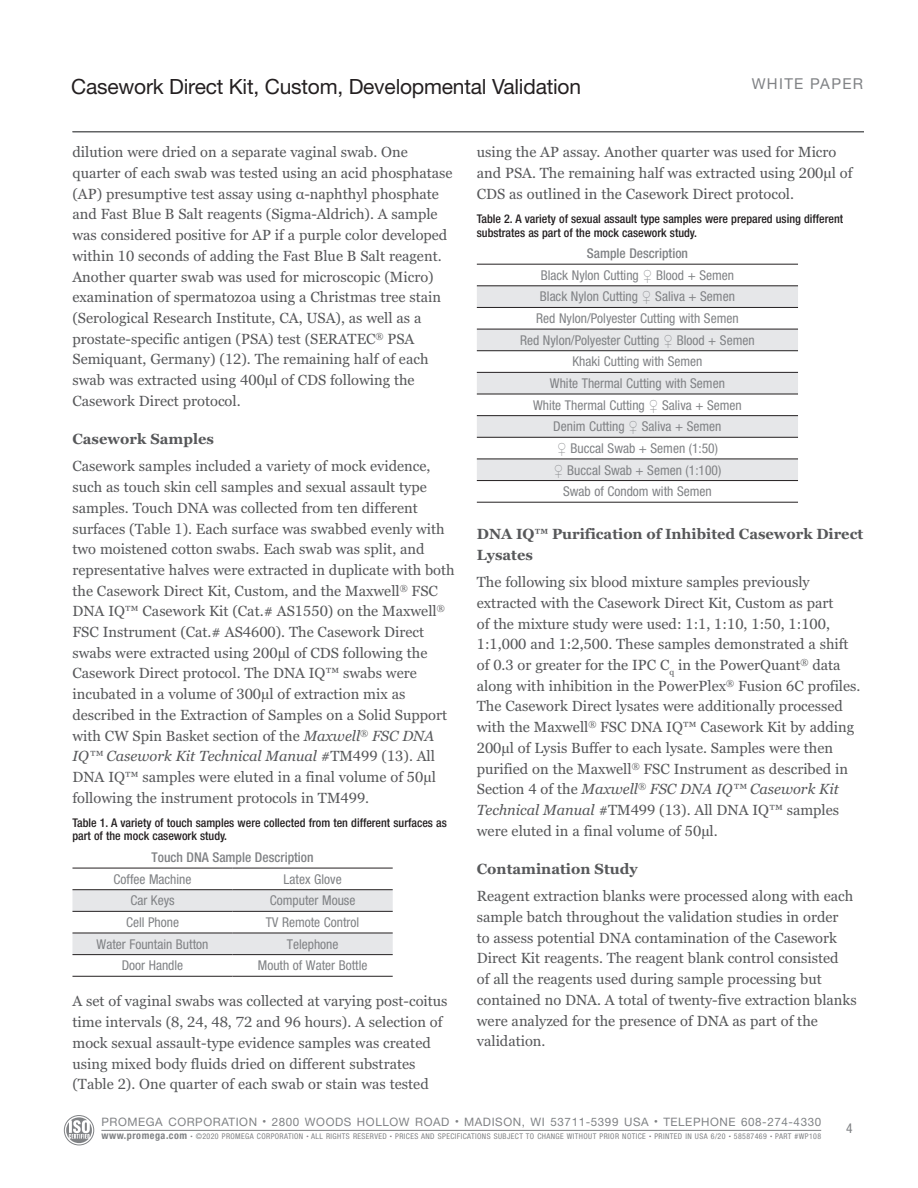
<style>
.page{position:relative;width:918px;height:1188px;background:#fff}
.page>*{position:absolute;margin:0;border:0;box-sizing:border-box;transform-origin:0 0}
.t1{font:21px "Helvetica Neue LT Std";letter-spacing:-.01em;color:#231f20}
.t2{font:15px "Helvetica Neue LT Std";letter-spacing:.09em;color:#808285}
.Body{font:14.7px/20.7px "Georgia Pro";color:#57585a}
.Sub-Subhead{font:700 14.7px/20.7px "Georgia Pro";color:#57585a}
.Page_Numbers{font:condensed 13.5px "Helvetica Neue LT Std";color:#808285}
.Page_Numbers-2{font:500 condensed 13.5px "Helvetica Neue LT Std";color:#808285}
.Figure__Table_Descri{font:500 condensed 12px/13.5px "Helvetica Neue LT Std";color:#231f20}
.t3{font:11.7px "Helvetica Neue LT Std";letter-spacing:.05em;color:#808285}
.t4{font:700 condensed 10.2px "Helvetica Neue LT Std";letter-spacing:.05em;color:#808285}
.t5{font:condensed 7.8px "Helvetica Neue LT Std";letter-spacing:.05em;color:#808285}
.s1{font-style:italic}
.s2{font-family:"Times New Roman";font-stretch:normal}
.s3{font-size:4.5px}
</style>
<div class="page">
<hr style="left:101px;top:1130px;width:720px;height:1px;background:#808285">
<div style="left:64px;top:1115px;width:30px;height:30px;border:1px solid #808285;border-radius:50%"></div>
<svg style="left:66px;top:1117px;width:26px;height:26px"></svg>
<svg style="left:72px;top:890px;width:321px;height:64px"></svg>
<hr style="left:72px;top:976px;width:161px;height:1px;background:#231f20">
<hr style="left:233px;top:976px;width:160px;height:1px;background:#231f20">
<hr style="left:72px;top:954px;width:161px;height:1px;background:#231f20">
<hr style="left:233px;top:954px;width:160px;height:1px;background:#231f20">
<hr style="left:72px;top:868px;width:161px;height:1px;background:#231f20">
<hr style="left:233px;top:868px;width:160px;height:1px;background:#231f20">
<hr style="left:72px;top:889px;width:161px;height:1px;background:#231f20">
<hr style="left:233px;top:889px;width:160px;height:1px;background:#231f20">
<hr style="left:72px;top:911px;width:161px;height:1px;background:#231f20">
<hr style="left:233px;top:911px;width:160px;height:1px;background:#231f20">
<hr style="left:72px;top:933px;width:161px;height:1px;background:#231f20">
<hr style="left:233px;top:933px;width:160px;height:1px;background:#231f20">
<svg style="left:477px;top:286px;width:321px;height:194px;fill:#e6e7e9"></svg>
<hr style="left:477px;top:372px;width:321px;height:1px;background:#231f20">
<hr style="left:477px;top:394px;width:321px;height:1px;background:#231f20">
<hr style="left:477px;top:415px;width:321px;height:1px;background:#231f20">
<hr style="left:477px;top:437px;width:321px;height:1px;background:#231f20">
<hr style="left:477px;top:459px;width:321px;height:1px;background:#231f20">
<hr style="left:477px;top:480px;width:321px;height:1px;background:#231f20">
<hr style="left:477px;top:502px;width:321px;height:1px;background:#231f20">
<hr style="left:477px;top:350px;width:321px;height:1px;background:#231f20">
<hr style="left:477px;top:264px;width:321px;height:1px;background:#231f20">
<hr style="left:477px;top:285px;width:321px;height:1px;background:#231f20">
<hr style="left:477px;top:307px;width:321px;height:1px;background:#231f20">
<hr style="left:477px;top:329px;width:321px;height:1px;background:#231f20">
<hr style="left:72px;top:131px;width:792px;height:1px;background:#57585a">
<h1 class="t1" style="left:71px;top:74px;width:511px">Casework Direct Kit, Custom, Developmental Validation</h1>
<p class="t2" style="left:752px;top:75px;width:113px">WHITE PAPER</p>
<p class="Body" style="left:72px;top:142px;width:382px">dilution were dried on a separate vaginal swab. One quarter of each swab was tested using an acid phosphatase (AP) presumptive test assay using α-naphthyl phosphate and Fast Blue B Salt reagents (Sigma-Aldrich). A sample was considered positive for AP if a purple color developed within 10 seconds of adding the Fast Blue B Salt reagent.<br>Another quarter swab was used for microscopic (Micro) examination of spermatozoa using a Christmas tree stain (Serological Research Institute, CA, USA), as well as a prostate-specific antigen (PSA) test (SERATEC<sup>®</sup> PSA Semiquant, Germany) (12). The remaining half of each swab was extracted using 400µl of CDS following the Casework Direct protocol.</p>
<p class="Sub-Subhead" style="left:72px;top:429px;width:143px">Casework Samples</p>
<p class="Body" style="left:72px;top:457px;width:384px">Casework samples included a variety of mock evidence, such as touch skin cell samples and sexual assault type samples. Touch DNA was collected from ten different surfaces (Table 1). Each surface was swabbed evenly with two moistened cotton swabs. Each swab was split, and representative halves were extracted in duplicate with both the Casework Direct Kit, Custom, and the Maxwell<sup>®</sup> FSC DNA IQ™ Casework Kit (Cat.# AS1550) on the Maxwell<sup>® </sup>FSC Instrument (Cat.# AS4600). The Casework Direct swabs were extracted using 200µl of CDS following the Casework Direct protocol. The DNA IQ™ swabs were incubated in a volume of 300µl of extraction mix as described in the Extraction of Samples on a Solid Support with CW Spin Basket section of the <span class="s1">Maxwell</span><sup>®</sup> <span class="s1">FSC DNA IQ™ Casework Kit Technical Manual #</span>TM499 (13). All DNA IQ™ samples were eluted in a final volume of 50µl following the instrument protocols in TM499.</p>
<p class="Figure__Table_Descri" style="left:72px;top:816px;width:376px">Table 1. A variety of touch samples were collected from ten different surfaces as part of the mock casework study.</p>
<p class="Page_Numbers-2" style="left:152px;top:849px;width:164px">Touch DNA Sample Description</p>
<p class="Page_Numbers" style="left:114px;top:871px;width:80px">Coffee Machine</p>
<p class="Page_Numbers" style="left:284px;top:871px;width:59px">Latex Glove</p>
<p class="Page_Numbers" style="left:130px;top:893px;width:46px">Car Keys</p>
<p class="Page_Numbers" style="left:270px;top:893px;width:87px">Computer Mouse</p>
<p class="Page_Numbers" style="left:126px;top:914px;width:55px">Cell Phone</p>
<p class="Page_Numbers" style="left:266px;top:914px;width:95px">TV Remote Control</p>
<p class="Page_Numbers" style="left:97px;top:936px;width:113px">Water Fountain Button</p>
<p class="Page_Numbers" style="left:287px;top:936px;width:53px">Telephone</p>
<p class="Page_Numbers" style="left:122px;top:958px;width:63px">Door Handle</p>
<p class="Page_Numbers" style="left:258px;top:958px;width:111px">Mouth of Water Bottle</p>
<p class="Body" style="left:72px;top:992px;width:377px">A set of vaginal swabs was collected at varying post-coitus time intervals (8, 24, 48, 72 and 96 hours). A selection of mock sexual assault-type evidence samples was created using mixed body fluids dried on different substrates (Table 2). One quarter of each swab or stain was tested</p>
<p class="Body" style="left:477px;top:142px;width:377px">using the AP assay. Another quarter was used for Micro and PSA. The remaining half was extracted using 200µl of<br>CDS as outlined in the Casework Direct protocol.</p>
<p class="Figure__Table_Descri" style="left:477px;top:212px;width:368px">Table 2. A variety of sexual assault type samples were prepared using different substrates as part of the mock casework study.</p>
<p class="Page_Numbers-2" style="left:587px;top:245px;width:103px">Sample Description</p>
<p class="Page_Numbers" style="left:541px;top:267px;width:195px">Black Nylon Cutting <span class="s2">♀</span> Blood + Semen</p>
<p class="Page_Numbers" style="left:540px;top:289px;width:197px">Black Nylon Cutting <span class="s2">♀</span> Saliva + Semen</p>
<p class="Page_Numbers" style="left:536px;top:311px;width:204px">Red Nylon/Polyester Cutting with Semen</p>
<p class="Page_Numbers" style="left:520px;top:332px;width:236px">Red Nylon/Polyester Cutting <span class="s2">♀</span> Blood + Semen</p>
<p class="Page_Numbers" style="left:572px;top:354px;width:131px">Khaki Cutting with Semen</p>
<p class="Page_Numbers" style="left:550px;top:375px;width:176px">White Thermal Cutting with Semen</p>
<p class="Page_Numbers" style="left:533px;top:397px;width:210px">White Thermal Cutting <span class="s2">♀</span> Saliva + Semen</p>
<p class="Page_Numbers" style="left:553px;top:419px;width:170px">Denim Cutting <span class="s2">♀</span> Saliva + Semen</p>
<p class="Page_Numbers" style="left:557px;top:440px;width:163px"><span class="s2">♀</span> Buccal Swab + Semen (1:50)</p>
<p class="Page_Numbers" style="left:554px;top:462px;width:169px"><span class="s2">♀</span> Buccal Swab + Semen (1:100)</p>
<p class="Page_Numbers" style="left:563px;top:484px;width:150px">Swab of Condom with Semen</p>
<p class="Sub-Subhead" style="left:477px;top:524px;width:388px">DNA IQ™ Purification of Inhibited Casework Direct<br>Lysates</p>
<p class="Body" style="left:477px;top:572px;width:385px">The following six blood mixture samples previously extracted with the Casework Direct Kit, Custom as part<br>of the mixture study were used: 1:1, 1:10, 1:50, 1:100, 1:1,000 and 1:2,500. These samples demonstrated a shift of 0.3 or greater for the IPC C<sub>q</sub> in the PowerQuant<sup>®</sup> data along with inhibition in the PowerPlex<sup>®</sup> Fusion 6C profiles.<br>The Casework Direct lysates were additionally processed with the Maxwell<sup>®</sup> FSC DNA IQ™ Casework Kit by adding 200µl of Lysis Buffer to each lysate. Samples were then purified on the Maxwell<sup>®</sup> FSC Instrument as described in Section 4 of the <span class="s1">Maxwell</span><sup>®</sup> <span class="s1">FSC DNA IQ™ Casework Kit Technical Manual</span> #TM499 (13). All DNA IQ™ samples were eluted in a final volume of 50µl.</p>
<p class="Sub-Subhead" style="left:477px;top:859px;width:162px">Contamination Study</p>
<p class="Body" style="left:477px;top:887px;width:381px">Reagent extraction blanks were processed along with each sample batch throughout the validation studies in order<br>to assess potential DNA contamination of the Casework Direct Kit reagents. The reagent blank control consisted<br>of all the reagents used during sample processing but contained no DNA. A total of twenty-five extraction blanks were analyzed for the presence of DNA as part of the validation.</p>
<p class="t3" style="left:101px;top:1115px;width:721px">PROMEGA CORPORATION <sup>•</sup> 2800 WOODS HOLLOW ROAD <sup>•</sup> MADISON, WI 53711-5399 USA <sup>•</sup> TELEPHONE 608-274-4330</p>
<p class="t4" style="left:101px;top:1129px;width:87px">www.promega.com</p>
<p class="t5" style="left:190px;top:1132px;width:632px"><span class="s3">•</span> ©2020 PROMEGA CORPORATION <span class="s3">•</span> ALL RIGHTS RESERVED <span class="s3">•</span> PRICES AND SPECIFICATIONS SUBJECT TO CHANGE WITHOUT PRIOR NOTICE <span class="s3">•</span> PRINTED IN USA 6/20 <span class="s3">•</span> 58587469 <span class="s3">•</span> PART #WP108</p>
<p class="Page_Numbers" style="left:846px;top:1120px;width:8px">4</p>
</div>
